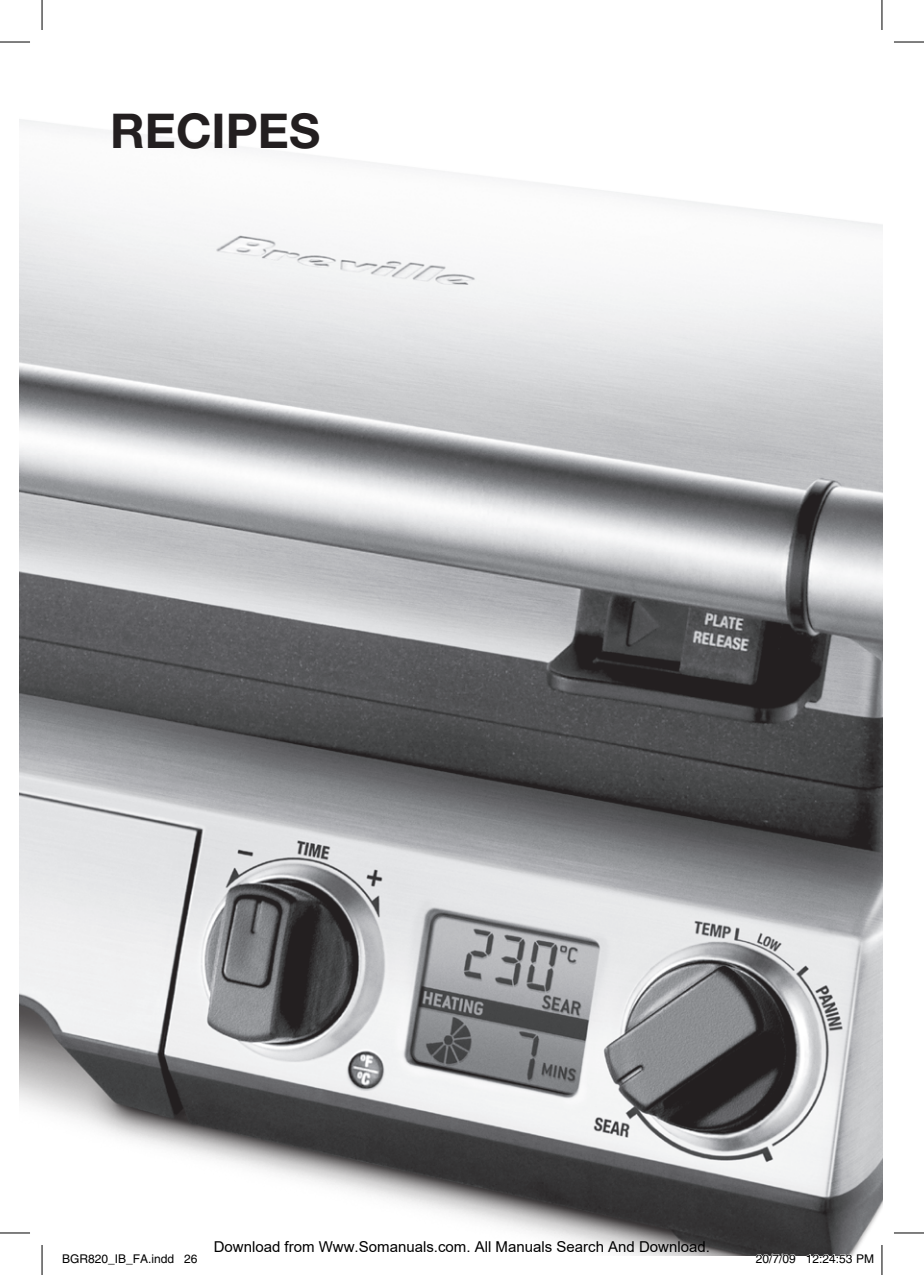
<style>
.page{position:relative;width:924px;height:1275px;background:#fff}
.page>*{position:absolute;margin:0;border:0;box-sizing:border-box;transform-origin:0 0}
.t1{font:700 48px "Helvetica Neue";color:#231f20}
.t2{font:15px "Arial";color:#000}
.t3{font:12px "Helvetica";color:#000}
</style>
<div class="page">
<img style="left:19px;top:119px;width:862px;height:1136px">
<hr style="left:0;top:1231px;width:30px;height:3px;background:#fff">
<hr style="left:41px;top:1245px;width:2px;height:30px;background:#fff">
<hr style="left:880px;top:1245px;width:2px;height:30px;background:#fff">
<hr style="left:0;top:42px;width:30px;height:1px;background:#000">
<hr style="left:893px;top:42px;width:30px;height:1px;background:#000">
<hr style="left:0;top:1232px;width:30px;height:1px;background:#000">
<hr style="left:893px;top:1232px;width:30px;height:1px;background:#000">
<hr style="left:42px;top:0;width:1px;height:30px;background:#000">
<hr style="left:42px;top:1245px;width:1px;height:30px;background:#000">
<hr style="left:881px;top:0;width:1px;height:30px;background:#000">
<hr style="left:881px;top:1245px;width:1px;height:30px;background:#000">
<svg style="left:62px;top:1250px;width:112px;height:5px"></svg>
<svg style="left:184px;top:1253px;width:14px;height:2px"></svg>
<svg style="left:755px;top:1253px;width:40px;height:3px"></svg>
<svg style="left:806px;top:1250px;width:67px;height:6px"></svg>
<h1 class="t1" style="left:110px;top:101px;width:211px">RECIPES</h1>
<p class="t2" style="left:214px;top:1238px;width:497px">Download from Www.Somanuals.com. All Manuals Search And Download.</p>
<p class="t3" style="left:62px;top:1251px;width:137px">BGR820_IB_FA.indd 26</p>
<p class="t3" style="left:755px;top:1251px;width:120px">20/7/09 12:24:53 PM</p>
</div>
